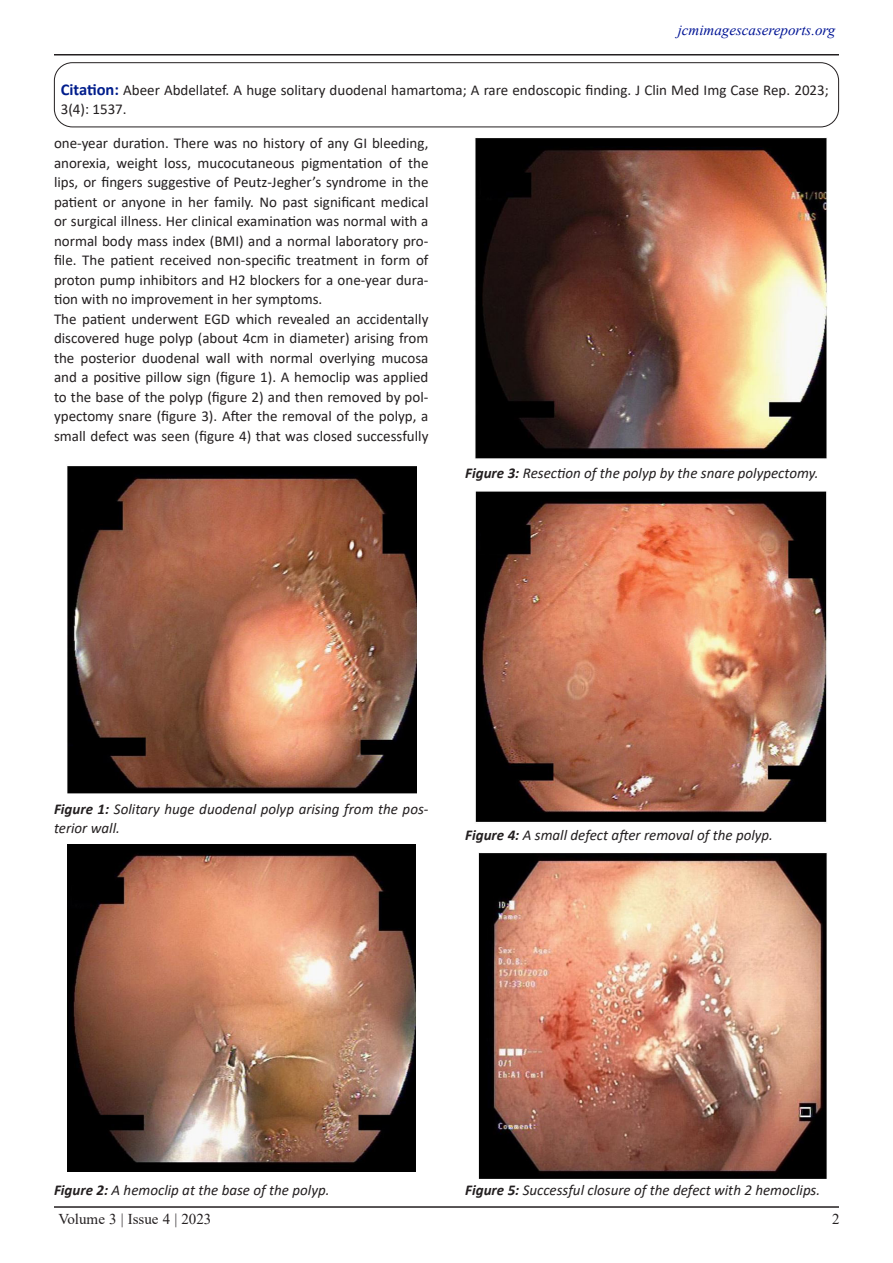
<style>
.page{position:relative;width:893px;height:1263px;background:#fff}
.page>*{position:absolute;margin:0;border:0;box-sizing:border-box;transform-origin:0 0}
.Paragraph_Style_1{font:15px/19.5px "Calibri";color:#231f20;text-align:justify}
.fig_tittle{font:italic 15px/19.5px "Calibri";color:#231f20}
.t1{font:italic 15px "Times New Roman";color:#001495}
.t2{font:15px "Times New Roman";color:#231f20}
.s1{font-weight:700;font-size:16.5px;color:#001d8c}
.s2{font-weight:700}
</style>
<div class="page">
<hr style="left:54px;top:54px;width:785px;height:2px;background:#231f20">
<hr style="left:54px;top:1206px;width:785px;height:2px;background:#231f20">
<div style="left:54px;top:62px;width:785px;height:65px;border:1px solid #231f20;border-radius:18px"></div>
<img style="left:67px;top:466px;width:349px;height:328px">
<img style="left:67px;top:844px;width:349px;height:327px">
<img style="left:475px;top:138px;width:352px;height:321px">
<img style="left:475px;top:491px;width:352px;height:331px">
<img style="left:478px;top:853px;width:349px;height:326px">
<p class="t1" style="left:678px;top:20px;width:159px">jcmimagescasereports.org</p>
<p class="Paragraph_Style_1" style="left:61px;top:80px;width:770px"><span class="s1">Citation:</span> Abeer Abdellatef. A huge solitary duodenal hamartoma; A rare endoscopic finding. J Clin Med Img Case Rep. 2023;<br>3(4): 1537.</p>
<p class="Paragraph_Style_1" style="left:54px;top:133px;width:376px">one-year duration. There was no history of any GI bleeding, anorexia, weight loss, mucocutaneous pigmentation of the lips, or fingers suggestive of Peutz-Jegher’s syndrome in the patient or anyone in her family. No past significant medical or surgical illness. Her clinical examination was normal with a normal body mass index (BMI) and a normal laboratory pro&shy;file. The patient received non-specific treatment in form of proton pump inhibitors and H2 blockers for a one-year dura&shy;tion with no improvement in her symptoms.</p>
<p class="Paragraph_Style_1" style="left:54px;top:309px;width:376px">The patient underwent EGD which revealed an accidentally discovered huge polyp (about 4cm in diameter) arising from the posterior duodenal wall with normal overlying mucosa and a positive pillow sign (figure 1). A hemoclip was applied to the base of the polyp (figure 2) and then removed by pol&shy;ypectomy snare (figure 3). After the removal of the polyp, a small defect was seen (figure 4) that was closed successfully</p>
<p class="fig_tittle" style="left:465px;top:463px;width:355px"><span class="s2">Figure 3:</span> Resection of the polyp by the snare polypectomy.</p>
<p class="fig_tittle" style="left:54px;top:798px;width:376px"><span class="s2">Figure 1:</span> Solitary huge duodenal polyp arising from the pos&shy;terior wall.</p>
<p class="fig_tittle" style="left:465px;top:825px;width:309px"><span class="s2">Figure 4:</span> A small defect after removal of the polyp.</p>
<p class="fig_tittle" style="left:54px;top:1179px;width:277px"><span class="s2">Figure 2:</span> A hemoclip at the base of the polyp.</p>
<p class="fig_tittle" style="left:465px;top:1179px;width:356px"><span class="s2">Figure 5:</span> Successful closure of the defect with 2 hemoclips.</p>
<p class="t2" style="left:59px;top:1208px;width:154px">Volume 3 | Issue 4 | 2023</p>
<p class="t2" style="left:832px;top:1208px;width:9px">2</p>
</div>
